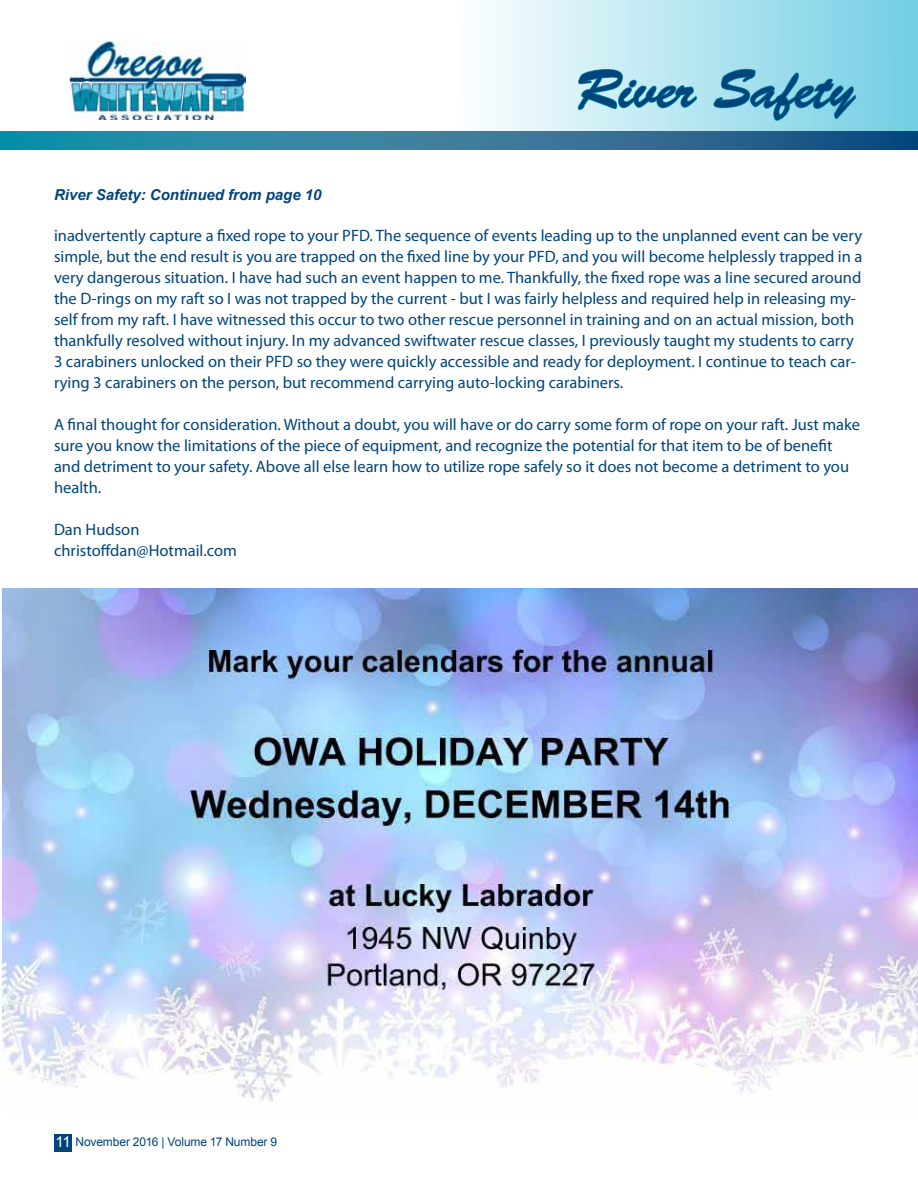
<style>
.page{position:relative;width:918px;height:1188px;background:#fff}
.page>*{position:absolute;margin:0;border:0;box-sizing:border-box;transform-origin:0 0}
.t1{font:54px "Brush Script Std";color:#00447c}
.t2{font:16.5px/21px "Myriad Pro";color:#00447c}
.t3{font:italic 700 15px "Arial";color:#00447c}
.t4{font:12px "Arial";letter-spacing:-.01em;color:#00447c}
.s1{font-size:15px;color:#fff}
</style>
<div class="page">
<div style="left:54px;top:1134px;width:18px;height:18px;background:#00447c"></div>
<img style="left:3px;top:589px;width:915px;height:513px">
<svg style="left:69px;top:0;width:849px;height:131px"></svg>
<svg style="left:0;top:131px;width:918px;height:18px;background:#2a7699"></svg>
<img style="left:70px;top:41px;width:176px;height:79px">
<svg style="left:577px;top:68px;width:121px;height:43px;background:#9dd7e4"></svg>
<svg style="left:713px;top:68px;width:145px;height:53px;background:#7ecddf"></svg>
<p class="t3" style="left:54px;top:185px;width:269px">River Safety: Continued from page 10</p>
<h1 class="t1" style="left:576px;top:59px;width:280px">River Safety</h1>
<p class="t2" style="left:54px;top:225px;width:810px">inadvertently capture a fixed rope to your PFD. The sequence of events leading up to the unplanned event can be very simple, but the end result is you are trapped on the fixed line by your PFD, and you will become helplessly trapped in a very dangerous situation. I have had such an event happen to me. Thankfully, the fixed rope was a line secured around the D-rings on my raft so I was not trapped by the current - but I was fairly helpless and required help in releasing my&shy;self from my raft. I have witnessed this occur to two other rescue personnel in training and on an actual mission, both thankfully resolved without injury. In my advanced swiftwater rescue classes, I previously taught my students to carry 3 carabiners unlocked on their PFD so they were quickly accessible and ready for deployment. I continue to teach car&shy;rying 3 carabiners on the person, but recommend carrying auto-locking carabiners.</p>
<p class="t2" style="left:54px;top:414px;width:808px">A final thought for consideration. Without a doubt, you will have or do carry some form of rope on your raft. Just make sure you know the limitations of the piece of equipment, and recognize the potential for that item to be of benefit and detriment to your safety. Above all else learn how to utilize rope safely so it does not become a detriment to you health.</p>
<p class="t2" style="left:54px;top:519px;width:184px">Dan Hudson christoffdan@Hotmail.com</p>
<p class="t4" style="left:55px;top:1134px;width:223px"><span class="s1">11</span> November 2016 | Volume 17 Number 9</p>
</div>
